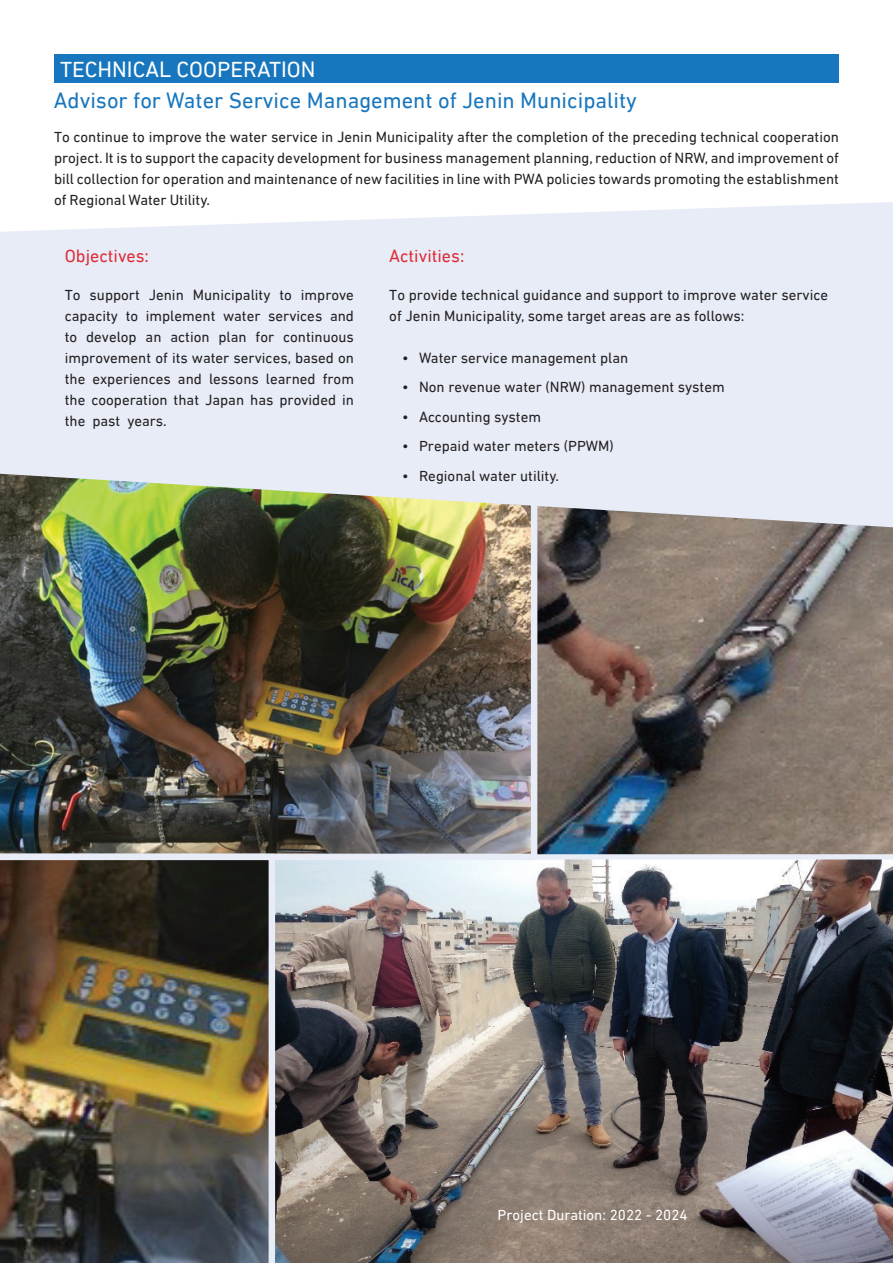
<style>
.page{position:relative;width:893px;height:1263px;background:#fff}
.page>*{position:absolute;margin:0;border:0;box-sizing:border-box;transform-origin:0 0}
.t1{font:22.5px "DIN Next LTW23";color:#1776bd}
.t2{font:22.5px "DIN Next LTW23";color:#fff}
.t3{font:18px "DIN Next LTW23";color:#dd2d39}
.t4{font:15px/21px "DIN Next LTW23";color:#231f20;text-align:justify}
.t5{font:15px "DIN Next LTW23";color:#fff}
</style>
<div class="page">
<img style="left:537px;top:527px;width:356px;height:327px">
<img style="left:275px;top:854px;width:618px;height:409px">
<img style="left:0;top:527px;width:537px;height:333px">
<img style="left:0;top:854px;width:275px;height:409px">
<svg style="left:0;top:202px;width:893px;height:325px;background:#dfe4e9"></svg>
<div style="left:54px;top:54px;width:785px;height:29px;background:#1776bd"></div>
<h1 class="t2" style="left:60px;top:56px;width:257px">TECHNICAL COOPERATION</h1>
<h1 class="t1" style="left:54px;top:87px;width:584px">Advisor for Water Service Management of Jenin Municipality</h1>
<p class="t4" style="left:54px;top:126px;width:786px">To continue to improve the water service in Jenin Municipality after the completion of the preceding technical cooperation project isIt. to support the capacity development for business management planning, reduction of NRW, and improvement of bill collection for operation and maintenance of new facilities in line with PWA policies towards promoting the establishment of Regional Water Utility.</p>
<p class="t3" style="left:65px;top:245px;width:86px">Objectives:</p>
<p class="t4" style="left:65px;top:284px;width:17px">To</p>
<p class="t4" style="left:90px;top:284px;width:52px">support</p>
<p class="t4" style="left:149px;top:284px;width:37px">Jenin</p>
<p class="t4" style="left:193px;top:284px;width:79px">Municipality</p>
<p class="t4" style="left:279px;top:284px;width:14px">to</p>
<p class="t4" style="left:301px;top:284px;width:55px">improve</p>
<p class="t4" style="left:65px;top:305px;width:55px">capacity</p>
<p class="t4" style="left:126px;top:305px;width:14px">to</p>
<p class="t4" style="left:146px;top:305px;width:71px">implement</p>
<p class="t4" style="left:223px;top:305px;width:39px">water</p>
<p class="t4" style="left:268px;top:305px;width:56px">services</p>
<p class="t4" style="left:330px;top:305px;width:26px">and</p>
<p class="t4" style="left:86px;top:326px;width:52px">develop</p>
<p class="t4" style="left:170px;top:326px;width:41px">action</p>
<p class="t4" style="left:219px;top:326px;width:30px">plan</p>
<p class="t4" style="left:256px;top:326px;width:20px">for</p>
<p class="t4" style="left:283px;top:326px;width:72px">continuous</p>
<p class="t4" style="left:65px;top:326px;width:14px">to</p>
<p class="t4" style="left:65px;top:347px;width:291px">improvement of its water services, based on</p>
<p class="t4" style="left:323px;top:368px;width:33px">from</p>
<p class="t4" style="left:146px;top:326px;width:17px">an</p>
<p class="t4" style="left:65px;top:368px;width:22px">the</p>
<p class="t4" style="left:65px;top:389px;width:291px">the cooperation that Japan has provided in</p>
<p class="t4" style="left:127px;top:410px;width:41px">years.</p>
<p class="t4" style="left:92px;top:368px;width:80px">experiences</p>
<p class="t4" style="left:178px;top:368px;width:26px">and</p>
<p class="t4" style="left:209px;top:368px;width:51px">lessons</p>
<p class="t4" style="left:266px;top:368px;width:51px">learned</p>
<p class="t4" style="left:65px;top:410px;width:22px">the</p>
<p class="t4" style="left:92px;top:410px;width:29px">past</p>
<p class="t3" style="left:389px;top:245px;width:77px">Activities:</p>
<p class="t4" style="left:389px;top:284px;width:440px">To provide technical guidance and support to improve water service of Jenin Municipality, some target areas are as follows:</p>
<p class="t4" style="left:419px;top:347px;width:211px">Water service management plan</p>
<p class="t4" style="left:402px;top:347px;width:8px">•</p>
<p class="t4" style="left:402px;top:377px;width:8px">•</p>
<p class="t4" style="left:419px;top:377px;width:307px">Non revenue water (NRW) management system</p>
<p class="t4" style="left:402px;top:406px;width:8px">•</p>
<p class="t4" style="left:419px;top:406px;width:123px">Accounting system</p>
<p class="t4" style="left:402px;top:436px;width:8px">•</p>
<p class="t4" style="left:419px;top:436px;width:196px">Prepaid water meters (PPWM(</p>
<p class="t4" style="left:402px;top:465px;width:8px">•</p>
<p class="t4" style="left:419px;top:465px;width:141px">Regional water utility.</p>
<p class="t5" style="left:497px;top:1206px;width:192px">Project Duration: 2022 - 2024</p>
</div>
